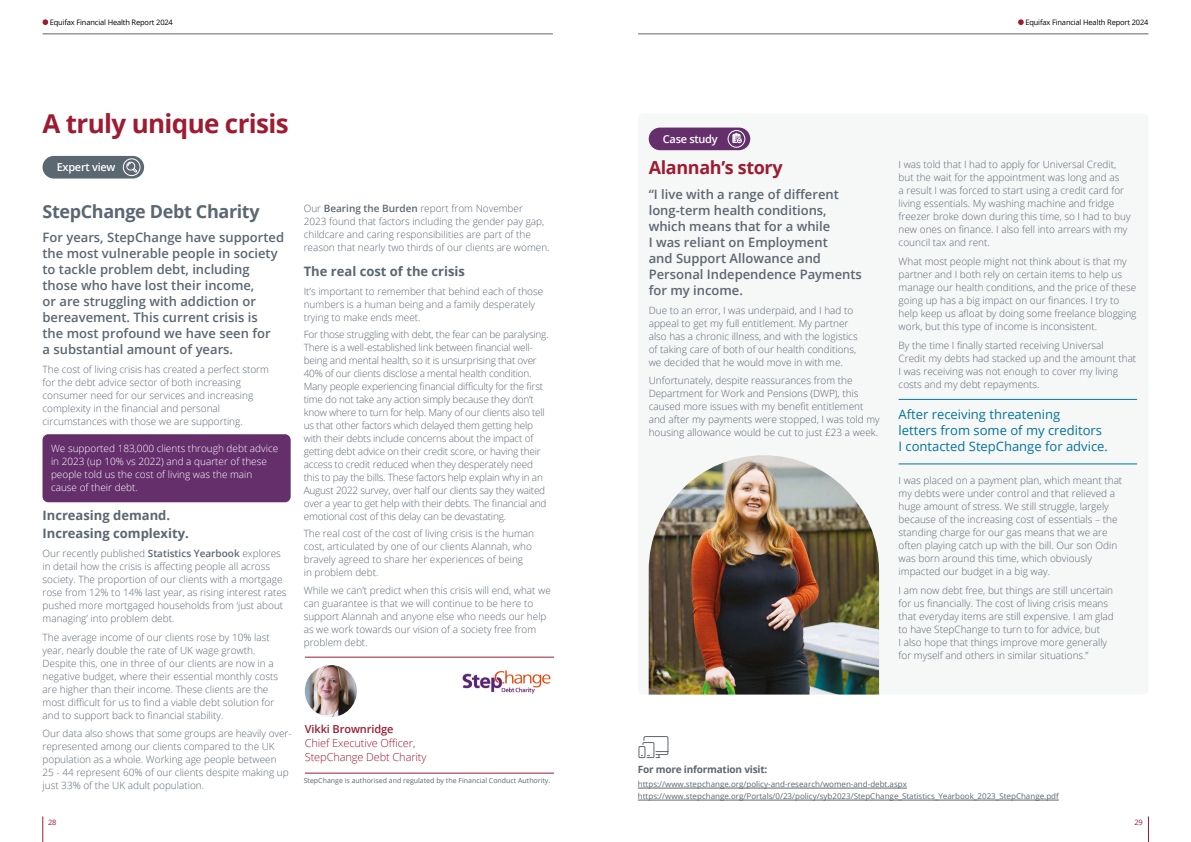
<style>
.page{position:relative;width:1191px;height:842px;background:#fff}
.page>*{position:absolute;margin:0;border:0;box-sizing:border-box;transform-origin:0 0}
.t1{font:700 26px "Open Sans";letter-spacing:-.025em;color:#9e1b32}
.t2{font:700 18px "Open Sans";letter-spacing:-.02em;color:#5b6771}
.t3{font:700 18px "Open Sans";letter-spacing:-.02em;color:#9e1b32}
.t4{font:600 13px/16px "Open Sans";color:#5b6771}
.t5{font:13px/16px "Open Sans";color:#04749a}
.t6{font:700 13px/18px "Open Sans";color:#5b6771}
.t7{font:300 11px/14px "Open Sans";letter-spacing:-.01em;color:#9e1b32}
.t8{font:600 11px "Open Sans";letter-spacing:-.025em;color:#fff}
.t9{font:600 11px "Open Sans";letter-spacing:-.01em;color:#9e1b32}
.t10{font:300 10px/13px "Open Sans";color:#5b6771}
.t11{font:300 10px/13px "Open Sans";letter-spacing:-.02em;color:#5b6771}
.t12{font:300 10px/13px "Open Sans";color:#fff}
.t13{font:700 10px "Open Sans";letter-spacing:-.02em;color:#5b6771}
.t14{font:8px/12px "Open Sans";color:#5b6771}
.t15{font:7.5px "Open Sans";letter-spacing:-.02em;color:#000}
.t16{font:7.5px "Open Sans";color:#9e1b32}
.t17{font:7px "Open Sans";color:#5b6771}
.s1{font-weight:600}
</style>
<div class="page">
<div style="left:43px;top:434px;width:248px;height:68px;background:#652f6c;border-radius:6px"></div>
<div style="left:43px;top:156px;width:101px;height:23px;background:#5b6771;border-radius:11px"></div>
<div style="left:123px;top:159px;width:17px;height:17px;border:1px solid #fff;border-radius:50%"></div>
<svg style="left:126px;top:162px;width:11px;height:11px"></svg>
<div style="left:638px;top:113px;width:510px;height:581px;background:#f6f7f7;border-radius:6px"></div>
<hr style="left:898px;top:464px;width:239px;height:1px;background:#04749a">
<hr style="left:898px;top:399px;width:239px;height:1px;background:#04749a">
<div style="left:648px;top:128px;width:102px;height:22px;background:#652f6c;border-radius:11px"></div>
<div style="left:728px;top:130px;width:17px;height:17px;border:1px solid #fff;border-radius:50%"></div>
<svg style="left:732px;top:133px;width:10px;height:10px"></svg>
<img style="left:648px;top:455px;width:231px;height:239px">
<img style="left:305px;top:665px;width:52px;height:52px;border-radius:26px">
<hr style="left:305px;top:657px;width:249px;height:1px;background:#9e1b32">
<hr style="left:305px;top:773px;width:249px;height:1px;background:#9e1b32">
<img style="left:462px;top:669px;width:89px;height:25px">
<hr style="left:638px;top:788px;width:269px;height:1px;background:#5b6771">
<hr style="left:638px;top:800px;width:420px;height:1px;background:#5b6771">
<svg style="left:638px;top:736px;width:31px;height:22px"></svg>
<svg style="left:43px;top:816px;width:1px;height:26px"></svg>
<svg style="left:1148px;top:816px;width:1px;height:26px"></svg>
<svg style="left:43px;top:19px;width:5px;height:6px"></svg>
<hr style="left:43px;top:34px;width:510px;height:1px;background:#5b6771">
<svg style="left:1018px;top:19px;width:5px;height:6px"></svg>
<hr style="left:638px;top:34px;width:510px;height:1px;background:#5b6771">
<p class="t15" style="left:50px;top:17px;width:125px">Equifax Financial Health Report 2024</p>
<p class="t15" style="left:1025px;top:17px;width:125px">Equifax Financial Health Report 2024</p>
<h1 class="t1" style="left:43px;top:105px;width:247px">A truly unique crisis</h1>
<p class="t8" style="left:57px;top:160px;width:60px">Expert view</p>
<h2 class="t3" style="left:648px;top:155px;width:135px">Alannah’s story</h2>
<h3 class="t4" style="left:648px;top:186px;width:215px">“I live with a range of different long-term health conditions, which means that for a while<br>I was reliant on Employment<br>and Support Allowance and<br>Personal Independence Payments for my income.</h3>
<p class="t10" style="left:648px;top:303px;width:210px">Due to an error, I was underpaid, and I had to appeal to get my full entitlement. My partner also has a chronic illness, and with the logistics of taking care of both of our health conditions, we decided that he would move in with me.</p>
<p class="t10" style="left:648px;top:374px;width:233px">Unfortunately, despite reassurances from the Department for Work and Pensions (DWP), this caused more issues with my benefit entitlement and after my payments were stopped, I was told my housing allowance would be cut to just £23 a week.</p>
<p class="t8" style="left:663px;top:132px;width:56px">Case study</p>
<p class="t10" style="left:898px;top:158px;width:234px">I was told that I had to apply for Universal Credit, but the wait for the appointment was long and as<br>a result I was forced to start using a credit card for living essentials. My washing machine and fridge freezer broke down during this time, so I had to buy new ones on finance. I also fell into arrears with my council tax and rent.</p>
<p class="t10" style="left:898px;top:255px;width:239px">What most people might not think about is that my partner and I both rely on certain items to help us manage our health conditions, and the price of these going up has a big impact on our finances. I try to help keep us afloat by doing some freelance blogging work, but this type of income is inconsistent.</p>
<p class="t10" style="left:898px;top:338px;width:239px">By the time I finally started receiving Universal<br>Credit my debts had stacked up and the amount that I was receiving was not enough to cover my living costs and my debt repayments.</p>
<h3 class="t5" style="left:898px;top:406px;width:211px">After receiving threatening<br>letters from some of my creditors<br>I contacted StepChange for advice.</h3>
<p class="t10" style="left:898px;top:474px;width:225px">I was placed on a payment plan, which meant that my debts were under control and that relieved a huge amount of stress. We still struggle, largely because of the increasing cost of essentials – the standing charge for our gas means that we are often playing catch up with the bill. Our son Odin was born around this time, which obviously impacted our budget in a big way.</p>
<p class="t10" style="left:898px;top:584px;width:217px">I am now debt free, but things are still uncertain for us financially. The cost of living crisis means that everyday items are still expensive. I am glad to have StepChange to turn to for advice, but<br>I also hope that things improve more generally for myself and others in similar situations.”</p>
<p class="t10" style="left:304px;top:201px;width:247px">Our <span class="s1">Bearing the Burden</span> report from November<br>2023 found that factors including the gender pay gap, childcare and caring responsibilities are part of the reason that nearly two thirds of our clients are women.</p>
<h3 class="t6" style="left:304px;top:262px;width:163px">The real cost of the crisis</h3>
<p class="t10" style="left:304px;top:285px;width:241px">It’s important to remember that behind each of those numbers is a human being and a family desperately trying to make ends meet.</p>
<p class="t11" style="left:304px;top:328px;width:246px">For those struggling with debt, the fear can be paralysing.<br>There is a well-established link between financial well&shy;being and mental health, so it is unsurprising that over 40% of our clients disclose a mental health condition.<br>Many people experiencing financial difficulty for the first time do not take any action simply because they don’t know where to turn for help. Many of our clients also tell us that other factors which delayed them getting help with their debts include concerns about the impact of getting debt advice on their credit score, or having their access to credit reduced when they desperately need this to pay the bills. These factors help explain why in an August 2022 survey, over half our clients say they waited over a year to get help with their debts. The financial and emotional cost of this delay can be devastating.</p>
<p class="t10" style="left:304px;top:527px;width:232px">The real cost of the cost of living crisis is the human cost, articulated by one of our clients Alannah, who bravely agreed to share her experiences of being<br>in problem debt.</p>
<p class="t10" style="left:304px;top:583px;width:249px">While we can’t predict when this crisis will end, what we can guarantee is that we will continue to be here to support Alannah and anyone else who needs our help as we work towards our vision of a society free from problem debt.</p>
<h2 class="t2" style="left:43px;top:199px;width:219px">StepChange Debt Charity</h2>
<p class="t4" style="left:43px;top:229px;width:243px">For years, StepChange have supported the most vulnerable people in society to tackle problem debt, including those who have lost their income,<br>or are struggling with addiction or bereavement. This current crisis is<br>the most profound we have seen for<br>a substantial amount of years.</p>
<p class="t10" style="left:43px;top:363px;width:228px">The cost of living crisis has created a perfect storm for the debt advice sector of both increasing consumer need for our services and increasing complexity in the financial and personal circumstances with those we are supporting.</p>
<p class="t12" style="left:51px;top:442px;width:229px">We supported 183,000 clients through debt advice in 2023 (up 10% vs 2022) and a quarter of these people told us the cost of living was the main cause of their debt.</p>
<h3 class="t6" style="left:43px;top:506px;width:148px">Increasing demand.<br>Increasing complexity.</h3>
<p class="t10" style="left:43px;top:546px;width:245px">Our recently published <span class="s1">Statistics Yearbook</span> explores in detail how the crisis is affecting people all across society. The proportion of our clients with a mortgage rose from 12% to 14% last year, as rising interest rates pushed more mortgaged households from ‘just about managing’ into problem debt.</p>
<p class="t10" style="left:43px;top:630px;width:237px">The average income of our clients rose by 10% last year, nearly double the rate of UK wage growth.<br>Despite this, one in three of our clients are now in a negative budget, where their essential monthly costs are higher than their income. These clients are the most difficult for us to find a viable debt solution for and to support back to financial stability.</p>
<p class="t10" style="left:43px;top:727px;width:251px">Our data also shows that some groups are heavily over&shy;represented among our clients compared to the UK population as a whole. Working age people between<br>25 - 44 represent 60% of our clients despite making up just 33% of the UK adult population.</p>
<p class="t9" style="left:305px;top:722px;width:90px">Vikki Brownridge</p>
<p class="t7" style="left:305px;top:736px;width:123px">Chief Executive Officer,<br>StepChange Debt Charity</p>
<p class="t13" style="left:638px;top:762px;width:131px">For more information visit:</p>
<p class="t14" style="left:638px;top:778px;width:422px">https://www.stepchange.org/policy-and-research/women-and-debt.aspx https://www.stepchange.org/Portals/0/23/policy/syb2023/StepChange_Statistics_Yearbook_2023_StepChange.pdf</p>
<p class="t17" style="left:304px;top:776px;width:248px">StepChange is authorised and regulated by the Financial Conduct Authority.</p>
<p class="t16" style="left:48px;top:817px;width:10px">28</p>
<p class="t16" style="left:1134px;top:817px;width:10px">29</p>
</div>
